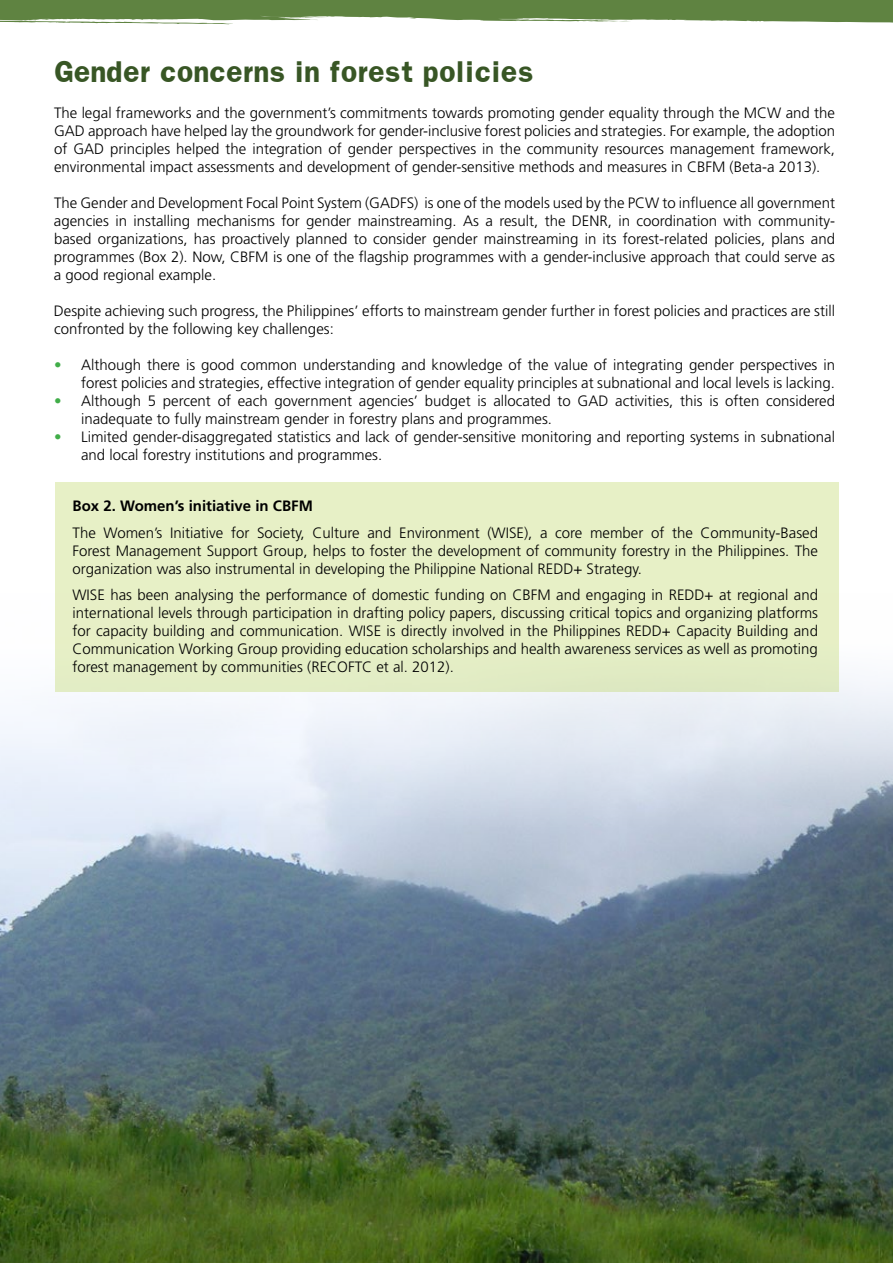
<style>
.page{position:relative;width:893px;height:1263px;background:#fff}
.page>*{position:absolute;margin:0;border:0;box-sizing:border-box;transform-origin:0 0}
.t1{font:700 25.5px "Franklin";color:#385625}
.t2{font:300 15px/18px "Frutiger";color:#000;text-align:justify}
.t3{font:700 15px "Frutiger";color:#000}
.s1{color:#41ad49}
</style>
<div class="page">
<svg style="left:0;top:0;width:1px;height:22px"></svg>
<div style="left:306px;top:0;width:587px;height:23px;background:#5f8341"></div>
<img style="left:0;top:594px;width:893px;height:669px">
<div style="left:56px;top:482px;width:783px;height:210px;background:#e7f0c6"></div>
<h1 class="t1" style="left:54px;top:54px;width:481px">Gender concerns in forest policies</h1>
<p class="t2" style="left:54px;top:104px;width:783px">The legal frameworks and the government’s commitments towards promoting gender equality through the MCW and the GAD approach have helped lay the groundwork for gender-inclusive forest policies and strategies. For example, the adoption of GAD principles helped the integration of gender perspectives in the community resources management framework, environmental impact assessments and development of gender-sensitive methods and measures in CBFM (Beta-a 2013).</p>
<p class="t2" style="left:54px;top:194px;width:783px">The Gender and Development Focal Point System (GADFS) is one of the models used by the PCW to influence all government agencies in installing mechanisms for gender mainstreaming. As a result, the DENR, in coordination with community&shy;based organizations, has proactively planned to consider gender mainstreaming in its forest-related policies, plans and programmes (Box 2). Now, CBFM is one of the flagship programmes with a gender-inclusive approach that could serve as a good regional example.</p>
<p class="t2" style="left:54px;top:302px;width:783px">Despite achieving such progress, the Philippines’ efforts to mainstream gender further in forest policies and practices are still confronted by the following key challenges:</p>
<p class="t2" style="left:54px;top:356px;width:783px;text-align:right"><span class="s1">•</span> Although there is good common understanding and knowledge of the value of integrating gender perspectives in forest policies and strategies, effective integration of gender equality principles at subnational and local levels is lacking.</p>
<p class="t2" style="left:81px;top:392px;width:755px;text-indent:-27px"><span class="s1">•</span> Although 5 percent of each government agencies’ budget is allocated to GAD activities, this is often considered inadequate to fully mainstream gender in forestry plans and programmes.</p>
<p class="t2" style="left:81px;top:428px;width:755px;text-indent:-27px"><span class="s1">•</span> Limited gender-disaggregated statistics and lack of gender-sensitive monitoring and reporting systems in subnational and local forestry institutions and programmes.</p>
<p class="t3" style="left:73px;top:497px;width:242px">Box 2. Women’s initiative in CBFM</p>
<p class="t2" style="left:72px;top:523px;width:747px">The Women’s Initiative for Society, Culture and Environment (WISE), a core member of the Community-Based Forest Management Support Group, helps to foster the development of community forestry in the Philippines. The organization was also instrumental in developing the Philippine National REDD+ Strategy.</p>
<p class="t2" style="left:72px;top:586px;width:747px">WISE has been analysing the performance of domestic funding on CBFM and engaging in REDD+ at regional and international levels through participation in drafting policy papers, discussing critical topics and organizing platforms for capacity building and communication. WISE is directly involved in the Philippines REDD+ Capacity Building and Communication Working Group providing education scholarships and health awareness services as well as promoting forest management by communities (RECOFTC et al. 2012).</p>
</div>
